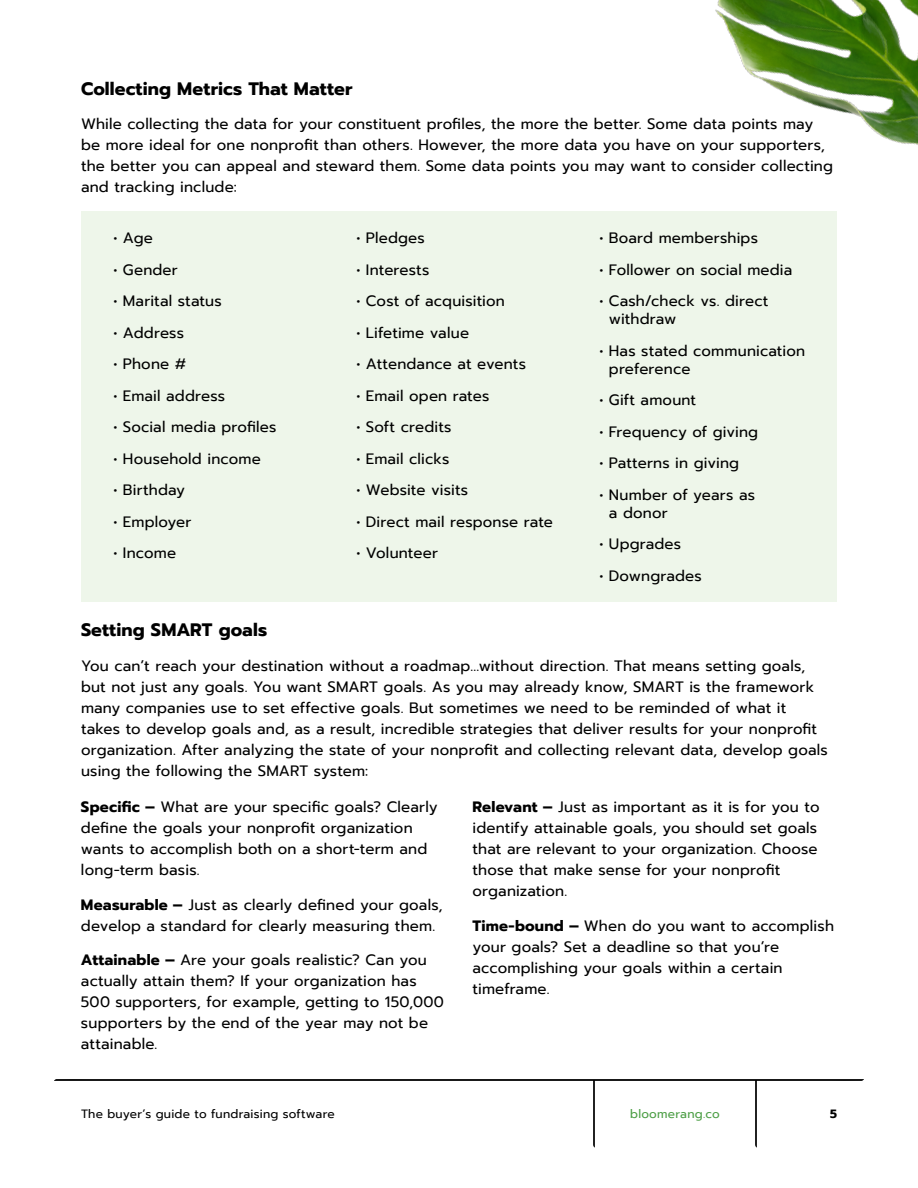
<style>
.page{position:relative;width:918px;height:1188px;background:#fff}
.page>*{position:absolute;margin:0;border:0;box-sizing:border-box;transform-origin:0 0}
.t1{font:700 18px "Prompt";letter-spacing:.005em;color:#000}
.t2{font:15px/21px "Prompt";letter-spacing:.01em;color:#000}
.t3{font:12px "Prompt";letter-spacing:.02em;color:#000}
.t4{font:12px "Prompt";letter-spacing:.02em;color:#4c9e45}
.t5{font:700 12px "Prompt";color:#000}
.s1{font-weight:700}
</style>
<div class="page">
<div style="left:81px;top:211px;width:756px;height:391px;background:#eef6ea"></div>
<img style="left:715px;top:0;width:203px;height:145px">
<svg style="left:54px;top:1079px;width:810px;height:69px"></svg>
<p class="t1" style="left:81px;top:75px;width:273px">Collecting Metrics That Matter</p>
<p class="t2" style="left:81px;top:113px;width:754px">While collecting the data for your constituent profiles, the more the better. Some data points may be more ideal for one nonprofit than others. However, the more data you have on your supporters, the better you can appeal and steward them. Some data points you may want to consider collecting and tracking include:</p>
<p class="t2" style="left:113px;top:228px;width:41px">• Age</p>
<p class="t2" style="left:113px;top:259px;width:66px">• Gender</p>
<p class="t2" style="left:113px;top:291px;width:110px">• Marital status</p>
<p class="t2" style="left:113px;top:322px;width:72px">• Address</p>
<p class="t2" style="left:113px;top:354px;width:74px">• Phone #</p>
<p class="t2" style="left:113px;top:385px;width:113px">• Email address</p>
<p class="t2" style="left:113px;top:417px;width:165px">• Social media profiles</p>
<p class="t2" style="left:113px;top:448px;width:149px">• Household income</p>
<p class="t2" style="left:113px;top:480px;width:73px">• Birthday</p>
<p class="t2" style="left:113px;top:511px;width:80px">• Employer</p>
<p class="t2" style="left:113px;top:543px;width:64px">• Income</p>
<p class="t2" style="left:356px;top:228px;width:70px">• Pledges</p>
<p class="t2" style="left:356px;top:259px;width:75px">• Interests</p>
<p class="t2" style="left:356px;top:291px;width:150px">• Cost of acquisition</p>
<p class="t2" style="left:356px;top:322px;width:114px">• Lifetime value</p>
<p class="t2" style="left:356px;top:354px;width:171px">• Attendance at events</p>
<p class="t2" style="left:356px;top:385px;width:135px">• Email open rates</p>
<p class="t2" style="left:356px;top:417px;width:97px">• Soft credits</p>
<p class="t2" style="left:356px;top:448px;width:95px">• Email clicks</p>
<p class="t2" style="left:356px;top:480px;width:113px">• Website visits</p>
<p class="t2" style="left:356px;top:511px;width:198px">• Direct mail response rate</p>
<p class="t2" style="left:356px;top:543px;width:83px">• Volunteer</p>
<p class="t2" style="left:599px;top:228px;width:160px">• Board memberships</p>
<p class="t2" style="left:599px;top:259px;width:194px">• Follower on social media</p>
<p class="t2" style="left:609px;top:292px;width:161px;line-height:18px;text-indent:-10px">• Cash/check vs. direct withdraw</p>
<p class="t2" style="left:609px;top:342px;width:198px;line-height:18px;text-indent:-10px">• Has stated communication preference</p>
<p class="t2" style="left:599px;top:390px;width:98px">• Gift amount</p>
<p class="t2" style="left:599px;top:421px;width:160px">• Frequency of giving</p>
<p class="t2" style="left:599px;top:453px;width:141px">• Patterns in giving</p>
<p class="t2" style="left:609px;top:486px;width:148px;line-height:18px;text-indent:-10px">• Number of years as a donor</p>
<p class="t2" style="left:599px;top:534px;width:83px">• Upgrades</p>
<p class="t2" style="left:599px;top:565px;width:104px">• Downgrades</p>
<p class="t1" style="left:81px;top:616px;width:188px">Setting SMART goals</p>
<p class="t2" style="left:81px;top:655px;width:748px">You can’t reach your destination without a roadmap…without direction. That means setting goals, but not just any goals. You want SMART goals. As you may already know, SMART is the framework many companies use to set effective goals. But sometimes we need to be reminded of what it takes to develop goals and, as a result, incredible strategies that deliver results for your nonprofit organization. After analyzing the state of your nonprofit and collecting relevant data, develop goals using the following the SMART system:</p>
<p class="t2" style="left:81px;top:796px;width:358px"><span class="s1">Specific –</span> What are your specific goals? Clearly define the goals your nonprofit organization wants to accomplish both on a short-term and long-term basis.</p>
<p class="t2" style="left:81px;top:894px;width:363px"><span class="s1">Measurable –</span> Just as clearly defined your goals, develop a standard for clearly measuring them.</p>
<p class="t2" style="left:81px;top:949px;width:365px"><span class="s1">Attainable –</span> Are your goals realistic? Can you actually attain them? If your organization has 500 supporters, for example, getting to 150,000 supporters by the end of the year may not be attainable.</p>
<p class="t2" style="left:472px;top:796px;width:349px"><span class="s1">Relevant –</span> Just as important as it is for you to identify attainable goals, you should set goals that are relevant to your organization. Choose those that make sense for your nonprofit organization.</p>
<p class="t2" style="left:472px;top:915px;width:363px"><span class="s1">Time-bound –</span> When do you want to accomplish your goals? Set a deadline so that you’re accomplishing your goals within a certain timeframe.</p>
<p class="t3" style="left:81px;top:1106px;width:255px">The buyer’s guide to fundraising software</p>
<p class="t4" style="left:630px;top:1106px;width:91px">bloomerang.co</p>
<p class="t5" style="left:830px;top:1105px;width:8px">5</p>
</div>
